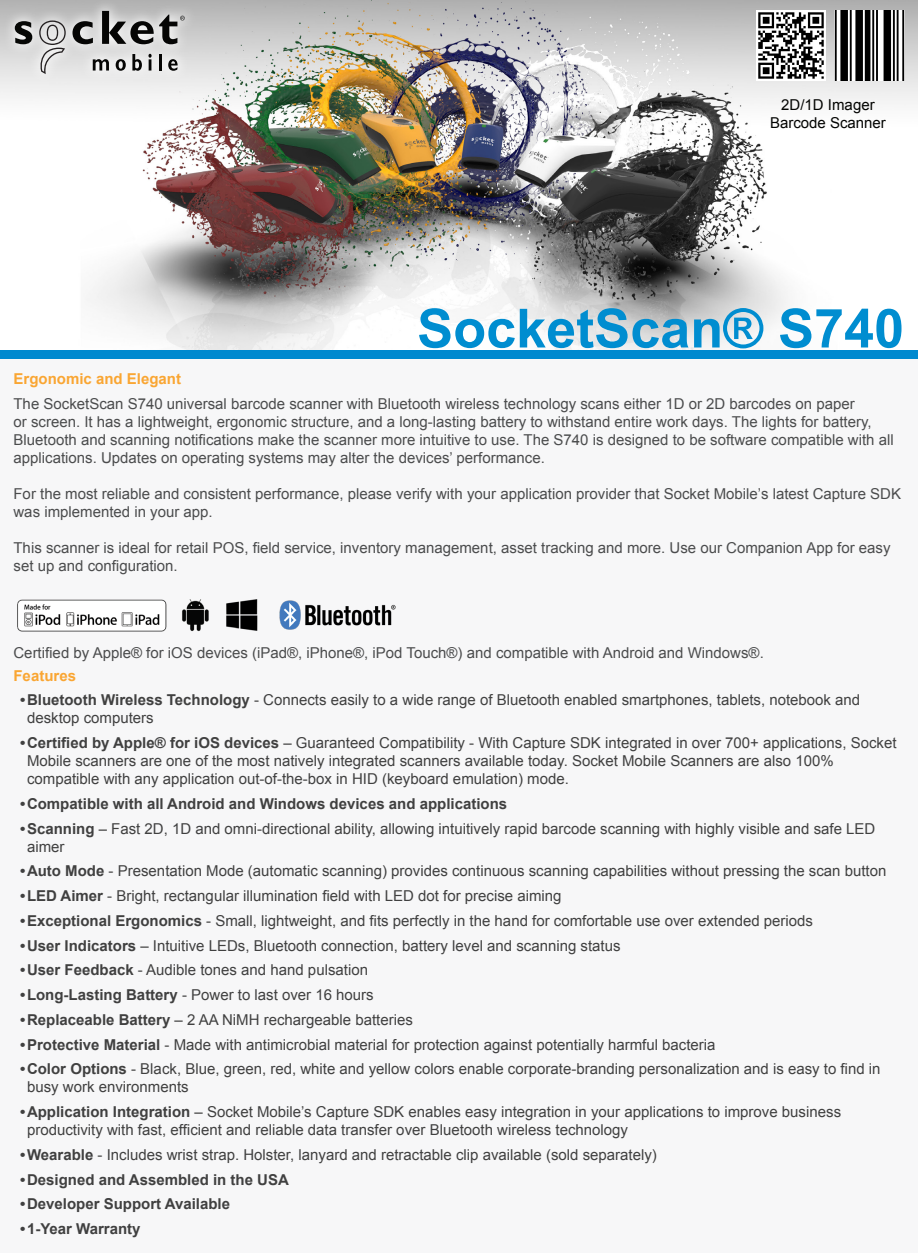
<style>
.page{position:relative;width:918px;height:1253px;background:#fff}
.page>*{position:absolute;margin:0;border:0;box-sizing:border-box;transform-origin:0 0}
.t1{font:700 54px "Arial";color:#008dd0}
.t2{font:15px/18px "Arial";color:#404040}
.t3{font:15px/18px "Arial";color:#4b4c4d}
.t4{font:700 15px "Arial";color:#404040}
.t5{font:700 15px "Arial";color:#faa633}
.t6{font:15px "Arial";color:#040503}
.s1{font-weight:700}
</style>
<div class="page">
<img style="left:0;top:1px;width:918px;height:349px">
<svg style="left:2px;top:0;width:195px;height:86px;background:#d7d7d7"></svg>
<svg style="left:15px;top:21px;width:17px;height:23px"></svg>
<svg style="left:72px;top:21px;width:21px;height:23px"></svg>
<svg style="left:39px;top:20px;width:27px;height:54px"></svg>
<svg style="left:93px;top:59px;width:16px;height:12px"></svg>
<svg style="left:116px;top:59px;width:10px;height:12px"></svg>
<svg style="left:132px;top:54px;width:10px;height:17px"></svg>
<svg style="left:148px;top:54px;width:4px;height:17px"></svg>
<hr style="left:159px;top:54px;width:3px;height:17px;background:#050504">
<svg style="left:168px;top:59px;width:10px;height:12px"></svg>
<svg style="left:102px;top:11px;width:83px;height:33px;background:#898989"></svg>
<div style="left:0;top:359px;width:918px;height:894px;background:#f7f7f8"></div>
<img style="left:17px;top:599px;width:379px;height:33px">
<img style="left:834px;top:11px;width:70px;height:69px">
<img style="left:756px;top:11px;width:70px;height:69px">
<div style="left:0;top:350px;width:918px;height:9px;background:#0089cf"></div>
<p class="t6" style="left:781px;top:95px;width:95px">2D/1D Imager</p>
<p class="t6" style="left:770px;top:113px;width:117px">Barcode Scanner</p>
<h1 class="t1" style="left:417px;top:293px;width:489px">SocketScan® S740</h1>
<h2 class="t5" style="left:14px;top:369px;width:169px">Ergonomic and Elegant</h2>
<p class="t3" style="left:14px;top:395px;width:882px">The SocketScan S740 universal barcode scanner with Bluetooth wireless technology scans either 1D or 2D barcodes on paper<br>or screen. It has a lightweight, ergonomic structure, and a long-lasting battery to withstand entire work days. The lights for battery, Bluetooth and scanning notifications make the scanner more intuitive to use. The S740 is designed to be software compatible with all applications. Updates on operating systems may alter the devices’ performance.</p>
<p class="t3" style="left:14px;top:485px;width:889px">For the most reliable and consistent performance, please verify with your application provider that Socket Mobile’s latest Capture SDK was implemented in your app.</p>
<p class="t3" style="left:14px;top:539px;width:879px">This scanner is ideal for retail POS, field service, inventory management, asset tracking and more. Use our Companion App for easy set up and configuration.</p>
<p class="t3" style="left:14px;top:643px;width:752px">Certified by Apple® for iOS devices (iPad®, iPhone®, iPod Touch®) and compatible with Android and Windows®.</p>
<h2 class="t5" style="left:14px;top:665px;width:64px">Features</h2>
<p class="t2" style="left:27px;top:691px;width:835px;text-indent:-7px"><span class="s1">•Bluetooth Wireless Technology</span> - Connects easily to a wide range of Bluetooth enabled smartphones, tablets, notebook and desktop computers</p>
<p class="t2" style="left:27px;top:734px;width:871px;text-indent:-7px"><span class="s1">•Certified by Apple® for iOS devices</span> – Guaranteed Compatibility - With Capture SDK integrated in over 700+ applications, Socket<br>Mobile scanners are one of the most natively integrated scanners available today. Socket Mobile Scanners are also 100% compatible with any application out-of-the-box in HID (keyboard emulation) mode.</p>
<p class="t4" style="left:20px;top:794px;width:488px">•Compatible with all Android and Windows devices and applications</p>
<p class="t2" style="left:27px;top:819px;width:850px;text-indent:-7px"><span class="s1">•Scanning</span> – Fast 2D, 1D and omni-directional ability, allowing intuitively rapid barcode scanning with highly visible and safe LED aimer</p>
<p class="t2" style="left:20px;top:862px;width:868px"><span class="s1">•Auto Mode</span> - Presentation Mode (automatic scanning) provides continuous scanning capabilities without pressing the scan button</p>
<p class="t2" style="left:20px;top:887px;width:543px"><span class="s1">•LED Aimer</span> - Bright, rectangular illumination field with LED dot for precise aiming</p>
<p class="t2" style="left:20px;top:912px;width:794px"><span class="s1">•Exceptional Ergonomics</span> - Small, lightweight, and fits perfectly in the hand for comfortable use over extended periods</p>
<p class="t2" style="left:20px;top:936px;width:602px"><span class="s1">•User Indicators</span> – Intuitive LEDs, Bluetooth connection, battery level and scanning status</p>
<p class="t2" style="left:20px;top:961px;width:349px"><span class="s1">•User Feedback</span> - Audible tones and hand pulsation</p>
<p class="t2" style="left:20px;top:986px;width:355px"><span class="s1">•Long-Lasting Battery</span> - Power to last over 16 hours</p>
<p class="t2" style="left:20px;top:1011px;width:394px"><span class="s1">•Replaceable Battery</span> – 2 AA NiMH rechargeable batteries</p>
<p class="t2" style="left:20px;top:1035px;width:697px"><span class="s1">•Protective Material</span> - Made with antimicrobial material for protection against potentially harmful bacteria</p>
<p class="t2" style="left:27px;top:1060px;width:855px;text-indent:-7px"><span class="s1">•Color Options</span> - Black, Blue, green, red, white and yellow colors enable corporate-branding personalization and is easy to find in busy work environments</p>
<p class="t2" style="left:27px;top:1103px;width:816px;text-indent:-7px"><span class="s1">•Application Integration</span> – Socket Mobile’s Capture SDK enables easy integration in your applications to improve business productivity with fast, efficient and reliable data transfer over Bluetooth wireless technology</p>
<p class="t2" style="left:20px;top:1146px;width:638px"><span class="s1">•Wearable</span> - Includes wrist strap. Holster, lanyard and retractable clip available (sold separately)</p>
<p class="t4" style="left:20px;top:1169px;width:270px">•Designed and Assembled in the USA</p>
<p class="t4" style="left:20px;top:1194px;width:211px">•Developer Support Available</p>
<p class="t4" style="left:20px;top:1219px;width:122px">•1-Year Warranty</p>
</div>
